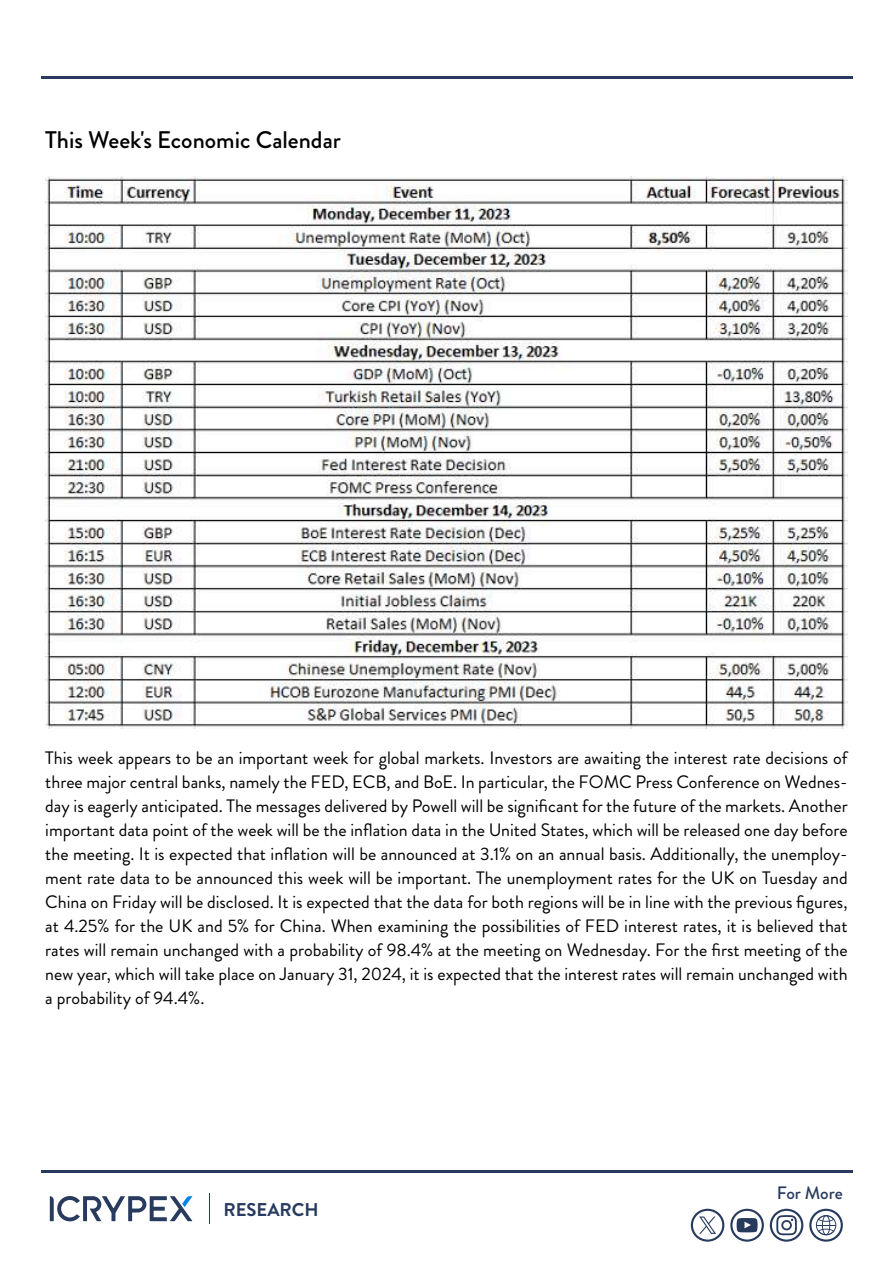
<style>
.page{position:relative;width:893px;height:1263px;background:#fff}
.page>*{position:absolute;margin:0;border:0;box-sizing:border-box;transform-origin:0 0}
.t1{font:500 24px "Brandon Grotesque";color:#000}
.t2{font:700 18.45px "Brandon Grotesque";color:#283b5f}
.t3{font:18px/24px "Brandon Grotesque";color:#000;text-align:justify}
.t4{font:500 18px "Brandon Grotesque";letter-spacing:-.005em;color:#283b5f}
</style>
<div class="page">
<hr style="left:41px;top:1170px;width:811px;height:2px;background:#283b5f">
<hr style="left:41px;top:76px;width:811px;height:2px;background:#283b5f">
<svg style="left:50px;top:1196px;width:142px;height:26px"></svg>
<hr style="left:209px;top:1193px;width:1px;height:31px;background:#283b5f">
<svg style="left:809px;top:1209px;width:34px;height:33px"></svg>
<svg style="left:770px;top:1209px;width:33px;height:33px"></svg>
<svg style="left:730px;top:1209px;width:34px;height:33px"></svg>
<svg style="left:691px;top:1209px;width:33px;height:33px"></svg>
<img style="left:45px;top:176px;width:802px;height:552px">
<h1 class="t1" style="left:45px;top:123px;width:297px">This Week's Economic Calendar</h1>
<p class="t3" style="left:45px;top:746px;width:804px">This week appears to be an important week for global markets. Investors are awaiting the interest rate decisions of three major central banks, namely the FED, ECB, and BoE. In particular, the FOMC Press Conference on Wednes&shy;day is eagerly anticipated. The messages delivered by Powell will be significant for the future of the markets. Another important data point of the week will be the inflation data in the United States, which will be released one day before the meeting. It is expected that inflation will be announced at 3.1% on an annual basis. Additionally, the unemploy&shy;ment rate data to be announced this week will be important. The unemployment rates for the UK on Tuesday and China on Friday will be disclosed. It is expected that the data for both regions will be in line with the previous figures, at 4.25% for the UK and 5% for China. When examining the possibilities of FED interest rates, it is believed that rates will remain unchanged with a probability of 98.4% at the meeting on Wednesday. For the first meeting of the new year, which will take place on January 31, 2024, it is expected that the interest rates will remain unchanged with a probability of 94.4%.</p>
<p class="t2" style="left:223px;top:1197px;width:97px">RESEARCH</p>
<p class="t4" style="left:777px;top:1181px;width:68px">For More</p>
</div>
